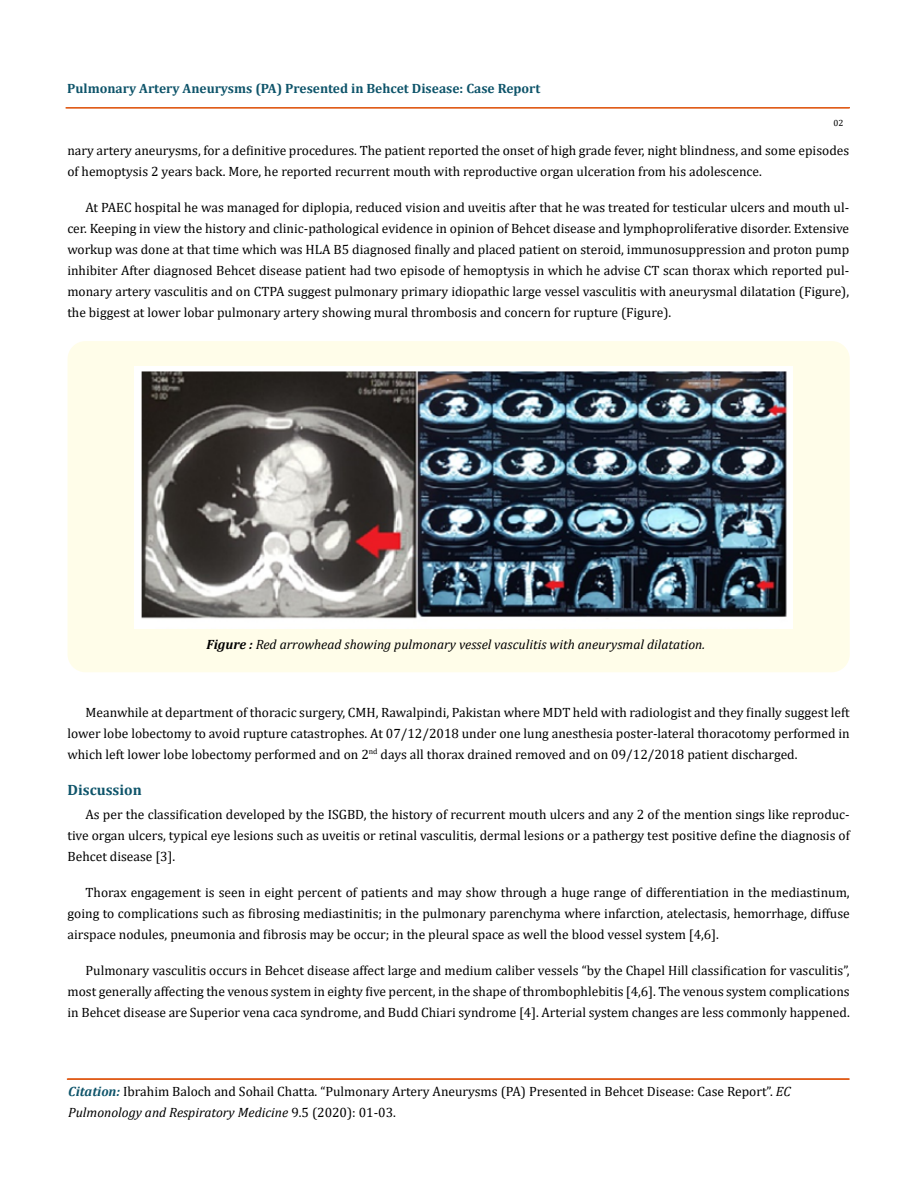
<style>
.page{position:relative;width:917px;height:1188px;background:#fff}
.page>*{position:absolute;margin:0;border:0;box-sizing:border-box;transform-origin:0 0}
.t1{font:700 15px "Cambria";color:#0e546a}
.t2{font:13.5px/21px "Cambria";color:#000;text-align:justify}
.t3{font:italic 13.5px "Cambria";color:#000}
.t4{font:700 13.5px "Cambria";color:#0e546a}
.t5{font:9px "Cambria";color:#000}
.s1{font-weight:700}
.s2{font-weight:700;font-style:italic;color:#0e546a}
.s3{font-style:italic}
</style>
<div class="page">
<hr style="left:66px;top:108px;width:783px;height:1px;background:#e05d1a">
<div style="left:66px;top:107px;width:783px;height:1px;border:1px solid #e05d1a"></div>
<div style="left:67px;top:1079px;width:782px;height:1px;border:1px solid #e05d1a"></div>
<div style="left:68px;top:341px;width:781px;height:331px;background:#fffde9;border-radius:18px"></div>
<img style="left:135px;top:366px;width:657px;height:262px">
<p class="t4" style="left:67px;top:79px;width:474px">Pulmonary Artery Aneurysms (PA) Presented in Behcet Disease: Case Report</p>
<p class="t5" style="left:833px;top:118px;width:11px">02</p>
<p class="t2" style="left:67px;top:140px;width:783px">nary artery aneurysms, for a definitive procedures. The patient reported the onset of high grade fever, night blindness, and some episodes of hemoptysis 2 years back. More, he reported recurrent mouth with reproductive organ ulceration from his adolescence.</p>
<p class="t2" style="left:67px;top:197px;width:783px;text-indent:18px">At PAEC hospital he was managed for diplopia, reduced vision and uveitis after that he was treated for testicular ulcers and mouth ul&shy;cer. Keeping in view the history and clinic-pathological evidence in opinion of Behcet disease and lymphoproliferative disorder. Extensive workup was done at that time which was HLA B5 diagnosed finally and placed patient on steroid, immunosuppression and proton pump inhibiter After diagnosed Behcet disease patient had two episode of hemoptysis in which he advise CT scan thorax which reported pul&shy;monary artery vasculitis and on CTPA suggest pulmonary primary idiopathic large vessel vasculitis with aneurysmal dilatation (Figure), the biggest at lower lobar pulmonary artery showing mural thrombosis and concern for rupture (Figure).</p>
<p class="t3" style="left:206px;top:634px;width:500px"><span class="s1">Figure :</span> Red arrowhead showing pulmonary vessel vasculitis with aneurysmal dilatation.</p>
<p class="t2" style="left:68px;top:702px;width:783px;text-indent:18px">Meanwhile at department of thoracic surgery, CMH, Rawalpindi, Pakistan where MDT held with radiologist and they finally suggest left lower lobe lobectomy to avoid rupture catastrophes. At 07/12/2018 under one lung anesthesia poster-lateral thoracotomy performed in which left lower lobe lobectomy performed and on 2<sup>nd</sup> days all thorax drained removed and on 09/12/2018 patient discharged.</p>
<p class="t1" style="left:68px;top:779px;width:76px">Discussion</p>
<p class="t2" style="left:68px;top:804px;width:783px;text-indent:18px">As per the classification developed by the ISGBD, the history of recurrent mouth ulcers and any 2 of the mention sings like reproduc&shy;tive organ ulcers, typical eye lesions such as uveitis or retinal vasculitis, dermal lesions or a pathergy test positive define the diagnosis of Behcet disease [3].</p>
<p class="t2" style="left:68px;top:882px;width:783px;text-indent:18px">Thorax engagement is seen in eight percent of patients and may show through a huge range of differentiation in the mediastinum, going to complications such as fibrosing mediastinitis; in the pulmonary parenchyma where infarction, atelectasis, hemorrhage, diffuse airspace nodules, pneumonia and fibrosis may be occur; in the pleural space as well the blood vessel system [4,6].</p>
<p class="t2" style="left:68px;top:960px;width:783px;text-indent:18px">Pulmonary vasculitis occurs in Behcet disease affect large and medium caliber vessels “by the Chapel Hill classification for vasculitis”, most generally affecting the venous system in eighty five percent, in the shape of thrombophlebitis [4,6]. The venous system complications in Behcet disease are Superior vena caca syndrome, and Budd Chiari syndrome [4]. Arterial system changes are less commonly happened.</p>
<p class="t2" style="left:68px;top:1080px;width:724px"><span class="s2">Citation:</span> Ibrahim Baloch and Sohail Chatta. “Pulmonary Artery Aneurysms (PA) Presented in Behcet Disease: Case Report”. <span class="s3">EC<br>Pulmonology and Respiratory Medicine</span> 9.5 (2020): 01-03.</p>
</div>
